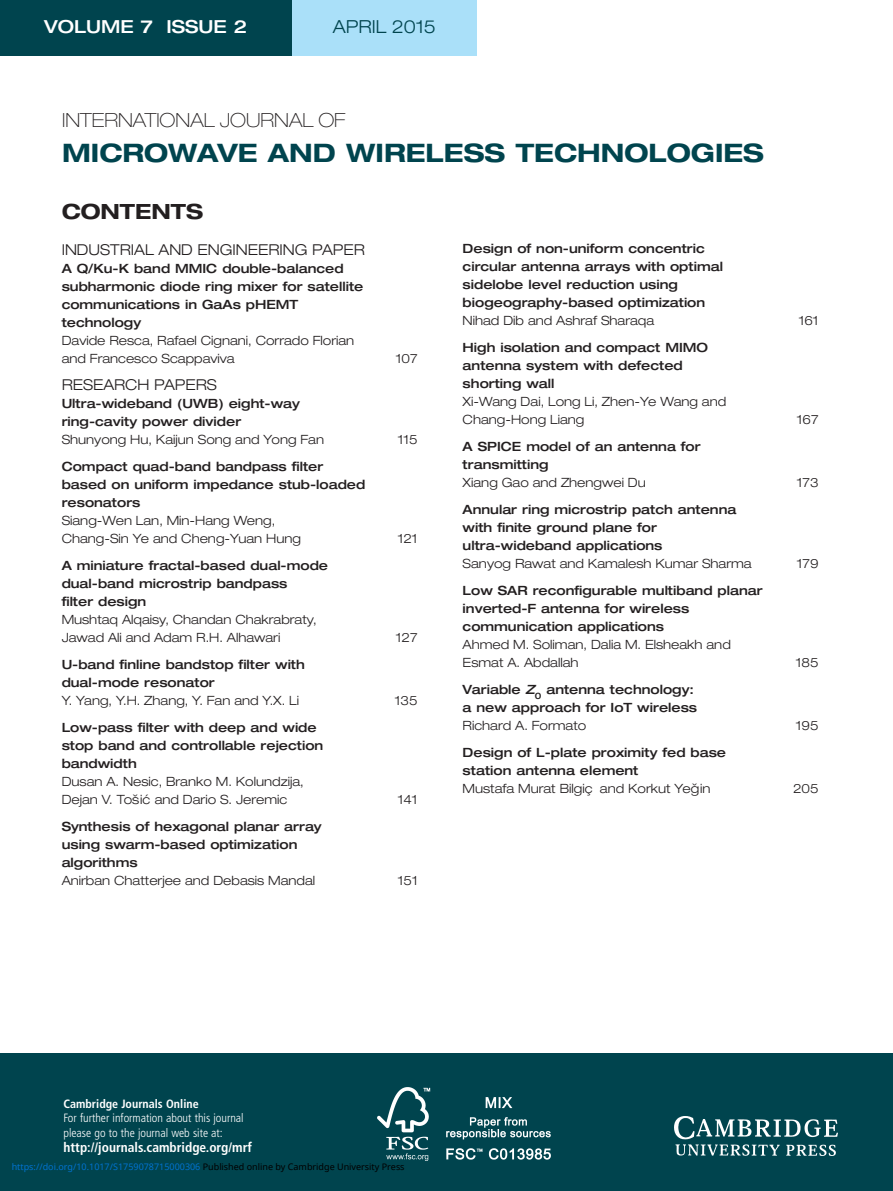
<style>
.page{position:relative;width:893px;height:1191px;background:#fff}
.page>*{position:absolute;margin:0;border:0;box-sizing:border-box;transform-origin:0 0}
.t1{font:700 expanded 25.5px "Helvetica Neue";color:#00444e}
.t2{font:700 expanded 21px "Helvetica Neue";color:#231f20}
.t3{font:100 expanded 19.5px "Helvetica Neue";color:#231f20}
.t4{font:500 expanded 18px "Helvetica Neue";color:#fff}
.t5{font:300 expanded 18px "Helvetica Neue";color:#00444e}
.t6{font:300 expanded 15px "Helvetica Neue";color:#231f20}
.t7{font:700 condensed 13.5px "Frutiger";color:#fff}
.t8{font:500 expanded 12.75px/18px "Helvetica Neue";color:#231f20}
.t9{font:300 expanded 12.75px/18px "Helvetica Neue";color:#231f20}
.t10{font:300 condensed 12px/14.4px "Frutiger";color:#fff}
.t11{font:700 condensed 12px "Frutiger";color:#fff}
.t12{font:9px "Noto Sans";color:#0172cf}
.s1{font-style:italic}
.s2{color:#000}
</style>
<div class="page">
<div style="left:0;top:1052px;width:893px;height:139px;background:#00444e"></div>
<div style="left:0;top:0;width:291px;height:55px;background:#00444e"></div>
<div style="left:292px;top:0;width:185px;height:55px;background:#aae0f9"></div>
<img style="left:674px;top:1117px;width:163px;height:38px">
<img style="left:378px;top:1087px;width:172px;height:73px">
<h3 class="t4" style="left:44px;top:20px;width:205px">VOLUME 7 ISSUE 2</h3>
<h3 class="t5" style="left:333px;top:20px;width:105px">APRIL 2015</h3>
<h3 class="t3" style="left:62px;top:113px;width:285px">INTERNATIONAL JOURNAL OF</h3>
<h1 class="t1" style="left:62px;top:143px;width:703px">MICROWAVE AND WIRELESS TECHNOLOGIES</h1>
<h2 class="t2" style="left:62px;top:204px;width:143px">CONTENTS</h2>
<p class="t6" style="left:62px;top:244px;width:305px">INDUSTRIAL AND ENGINEERING PAPER</p>
<p class="t8" style="left:62px;top:261px;width:303px">A Q/Ku-K band MMIC double-balanced subharmonic diode ring mixer for satellite communications in GaAs pHEMT technology</p>
<p class="t9" style="left:62px;top:333px;width:294px">Davide Resca, Rafael Cignani, Corrado Florian and Francesco Scappaviva</p>
<p class="t9" style="left:396px;top:351px;width:23px">107</p>
<p class="t6" style="left:62px;top:379px;width:157px">RESEARCH PAPERS</p>
<p class="t8" style="left:62px;top:396px;width:240px">Ultra-wideband (UWB) eight-way ring-cavity power divider</p>
<p class="t9" style="left:62px;top:432px;width:264px">Shunyong Hu, Kaijun Song and Yong Fan</p>
<p class="t9" style="left:398px;top:432px;width:21px">115</p>
<p class="t8" style="left:62px;top:459px;width:305px">Compact quad-band bandpass filter based on uniform impedance stub-loaded resonators</p>
<p class="t9" style="left:62px;top:513px;width:241px">Siang-Wen Lan, Min-Hang Weng,<br>Chang-Sin Ye and Cheng-Yuan Hung</p>
<p class="t9" style="left:398px;top:531px;width:21px">121</p>
<p class="t8" style="left:62px;top:558px;width:268px">A miniature fractal-based dual-mode dual-band microstrip bandpass<br>filter design</p>
<p class="t9" style="left:62px;top:612px;width:256px">Mushtaq Alqaisy, Chandan Chakrabraty,<br>Jawad Ali and Adam R.H. Alhawari</p>
<p class="t9" style="left:396px;top:630px;width:23px">127</p>
<p class="t8" style="left:62px;top:657px;width:245px">U-band finline bandstop filter with dual-mode resonator</p>
<p class="t9" style="left:62px;top:693px;width:239px">Y. Yang, Y.H. Zhang, Y. Fan and Y.X. Li</p>
<p class="t9" style="left:395px;top:693px;width:24px">135</p>
<p class="t8" style="left:62px;top:720px;width:263px">Low-pass filter with deep and wide stop band and controllable rejection bandwidth</p>
<p class="t9" style="left:62px;top:774px;width:244px">Dusan A. Nesic, Branko M. Kolundzija,<br>Dejan V. Tosˇ ic´ and Dario S. Jeremic</p>
<p class="t9" style="left:398px;top:792px;width:21px">141</p>
<p class="t8" style="left:62px;top:819px;width:262px">Synthesis of hexagonal planar array using swarm-based optimization algorithms</p>
<p class="t9" style="left:62px;top:873px;width:255px">Anirban Chatterjee and Debasis Mandal</p>
<p class="t9" style="left:398px;top:873px;width:21px">151</p>
<p class="t8" style="left:463px;top:241px;width:262px">Design of non-uniform concentric circular antenna arrays with optimal sidelobe level reduction using biogeography-based optimization</p>
<p class="t9" style="left:463px;top:313px;width:193px">Nihad Dib and Ashraf Sharaqa</p>
<p class="t9" style="left:799px;top:313px;width:21px">161</p>
<p class="t8" style="left:463px;top:340px;width:247px">High isolation and compact MIMO antenna system with defected shorting wall</p>
<p class="t9" style="left:463px;top:394px;width:265px">Xi-Wang Dai, Long Li, Zhen-Ye Wang and<br>Chang-Hong Liang</p>
<p class="t9" style="left:797px;top:412px;width:23px">167</p>
<p class="t8" style="left:463px;top:439px;width:240px">A SPICE model of an antenna for transmitting</p>
<p class="t9" style="left:463px;top:475px;width:185px">Xiang Gao and Zhengwei Du</p>
<p class="t9" style="left:797px;top:475px;width:23px">173</p>
<p class="t8" style="left:463px;top:502px;width:275px">Annular ring microstrip patch antenna with finite ground plane for ultra-wideband applications</p>
<p class="t9" style="left:463px;top:556px;width:290px">Sanyog Rawat and Kamalesh Kumar Sharma</p>
<p class="t9" style="left:797px;top:556px;width:23px">179</p>
<p class="t8" style="left:463px;top:583px;width:301px">Low SAR reconfigurable multiband planar inverted-F antenna for wireless communication applications</p>
<p class="t9" style="left:463px;top:637px;width:270px">Ahmed M. Soliman, Dalia M. Elsheakh and<br>Esmat A. Abdallah</p>
<p class="t9" style="left:796px;top:655px;width:24px">185</p>
<p class="t8" style="left:463px;top:682px;width:236px">Variable <span class="s1">Z</span><sub>0</sub> antenna technology: a new approach for IoT wireless</p>
<p class="t9" style="left:463px;top:718px;width:125px">Richard A. Formato</p>
<p class="t9" style="left:796px;top:718px;width:24px">195</p>
<p class="t8" style="left:463px;top:745px;width:265px">Design of L-plate proximity fed base station antenna element</p>
<p class="t9" style="left:463px;top:781px;width:249px">Mustafa Murat Bilgiç and Korkut Yegˇ in</p>
<p class="t9" style="left:793px;top:781px;width:27px">205</p>
<p class="t11" style="left:64px;top:1098px;width:137px">Cambridge Journals Online</p>
<p class="t10" style="left:64px;top:1111px;width:182px">For further information about this journal please go to the journal web site at:</p>
<p class="t7" style="left:64px;top:1142px;width:190px">http://journals.cambridge.org/mrf</p>
<p class="t12" style="left:12px;top:1160px;width:394px">https://doi.org/10.1017/S1759078715000306 <span class="s2">Published online by Cambridge University Press</span></p>
</div>
